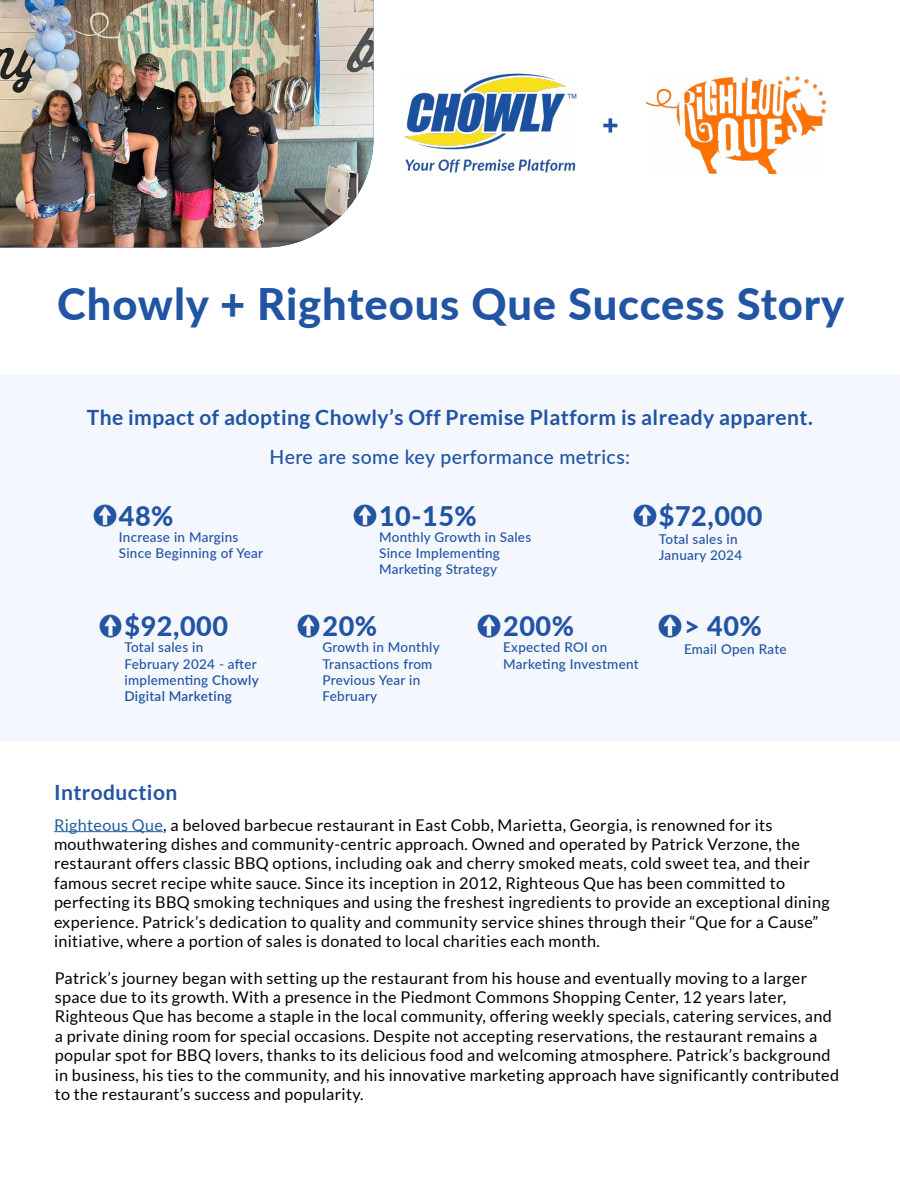
<style>
.page{position:relative;width:900px;height:1200px;background:#fff}
.page>*{position:absolute;margin:0;border:0;box-sizing:border-box;transform-origin:0 0}
.t1{font:800 43.5px "Lato";letter-spacing:.02em;color:#2154a3}
.t2{font:800 27px "Lato";letter-spacing:.02em;color:#2154a3}
.t3{font:700 21px "Lato";letter-spacing:.02em;color:#2154a3}
.t4{font:500 19.5px "Lato";letter-spacing:.02em;color:#2154a3}
.t5{font:16.2px/19.5px "Lato";letter-spacing:.02em;color:#000}
.t6{font:500 13.5px/16.2px "Lato";letter-spacing:.02em;color:#2154a3}
.s1{font-weight:600}
.s2{color:#215e9e}
</style>
<div class="page">
<img style="left:404px;top:73px;width:173px;height:100px">
<svg style="left:603px;top:118px;width:14px;height:15px"></svg>
<img style="left:646px;top:77px;width:179px;height:97px">
<img style="left:0;top:0;width:374px;height:248px">
<hr style="left:54px;top:831px;width:109px;height:1px;background:#215e9e">
<div style="left:0;top:375px;width:900px;height:366px;background:#f4f7fe"></div>
<img style="left:93px;top:504px;width:23px;height:23px">
<img style="left:354px;top:504px;width:23px;height:23px">
<img style="left:633px;top:504px;width:23px;height:23px">
<img style="left:99px;top:614px;width:23px;height:23px">
<img style="left:297px;top:614px;width:23px;height:23px">
<img style="left:658px;top:614px;width:23px;height:23px">
<img style="left:478px;top:614px;width:23px;height:23px">
<h1 class="t1" style="left:57px;top:272px;width:788px">Chowly + Righteous Que Success Story</h1>
<p class="t3" style="left:87px;top:405px;width:728px">The impact of adopting Chowly’s Off Premise Platform is already apparent.</p>
<p class="t4" style="left:270px;top:443px;width:362px">Here are some key performance metrics:</p>
<h2 class="t2" style="left:119px;top:496px;width:56px">48%</h2>
<h2 class="t2" style="left:379px;top:496px;width:99px">10-15%</h2>
<h2 class="t2" style="left:659px;top:496px;width:105px">$72,000</h2>
<p class="t6" style="left:119px;top:528px;width:146px">Increase in Margins<br>Since Beginning of Year</p>
<p class="t6" style="left:379px;top:528px;width:154px">Monthly Growth in Sales<br>Since Implementing<br>Marketing Strategy</p>
<p class="t6" style="left:659px;top:530px;width:85px">Total sales in<br>January 2024</p>
<h2 class="t2" style="left:124px;top:606px;width:105px">$92,000</h2>
<h2 class="t2" style="left:322px;top:606px;width:56px">20%</h2>
<h2 class="t2" style="left:503px;top:606px;width:72px">200%</h2>
<h2 class="t2" style="left:684px;top:606px;width:79px">&gt; 40%</h2>
<p class="t6" style="left:124px;top:639px;width:136px">Total sales in<br>February 2024 - after implementing <span class="s1">Chowly<br>Digital Marketing</span></p>
<p class="t6" style="left:322px;top:639px;width:119px">Growth in Monthly<br>Transactions from<br>Previous Year in<br>February</p>
<p class="t6" style="left:503px;top:639px;width:137px">Expected ROI on<br>Marketing Investment</p>
<p class="t6" style="left:684px;top:640px;width:104px">Email Open Rate</p>
<p class="t3" style="left:54px;top:780px;width:125px">Introduction</p>
<p class="t5" style="left:54px;top:815px;width:777px"><span class="s2">Righteous Que</span>, a beloved barbecue restaurant in East Cobb, Marietta, Georgia, is renowned for its mouthwatering dishes and community-centric approach. Owned and operated by Patrick Verzone, the restaurant offers classic BBQ options, including oak and cherry smoked meats, cold sweet tea, and their famous secret recipe white sauce. Since its inception in 2012, Righteous Que has been committed to perfecting its BBQ smoking techniques and using the freshest ingredients to provide an exceptional dining experience. Patrick’s dedication to quality and community service shines through their “Que for a Cause” initiative, where a portion of sales is donated to local charities each month.</p>
<p class="t5" style="left:55px;top:968px;width:786px">Patrick’s journey began with setting up the restaurant from his house and eventually moving to a larger space due to its growth. With a presence in the Piedmont Commons Shopping Center, 12 years later, Righteous Que has become a staple in the local community, offering weekly specials, catering services, and a private dining room for special occasions. Despite not accepting reservations, the restaurant remains a popular spot for BBQ lovers, thanks to its delicious food and welcoming atmosphere. Patrick’s background in business, his ties to the community, and his innovative marketing approach have significantly contributed to the restaurant’s success and popularity.</p>
</div>
